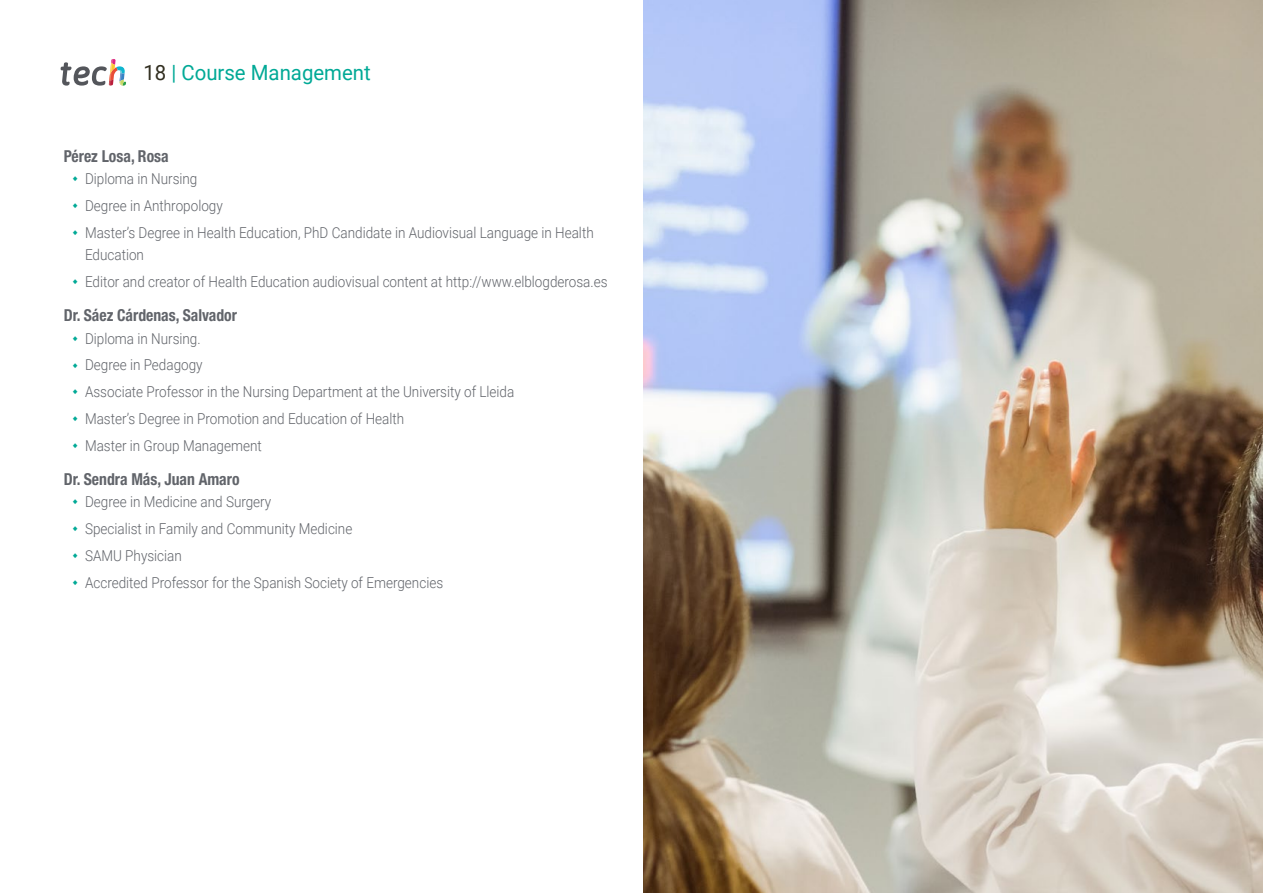
<style>
.page{position:relative;width:1263px;height:893px;background:#fff}
.page>*{position:absolute;margin:0;border:0;box-sizing:border-box;transform-origin:0 0}
.t1{font:21px "Roboto";color:#00a996}
.t2{font:700 condensed 16.5px "Helvetica Neue LT Std";color:#61646a;scale:.95 1}
.t3{font:300 15px/26.7px "Roboto";color:#61646a;scale:.9 1}
.s1{color:#312e20}
</style>
<div class="page">
<svg style="left:61px;top:59px;width:65px;height:27px"></svg>
<img style="left:643px;top:0;width:620px;height:893px">
<h1 class="t1" style="left:144px;top:57px;width:229px"><span class="s1">18</span> | Course Management</h1>
<p class="t2" style="left:64px;top:146px;width:112px">Pérez Losa, Rosa</p>
<p class="t3" style="left:85px;top:165px;width:567px">Diploma in Nursing<br>Degree in Anthropology<br>Master’s Degree in Health Education, PhD Candidate in Audiovisual Language in Health</p>
<p class="t3" style="left:85px;top:241px;width:582px">Education<br>Editor and creator of Health Education audiovisual content at http://www.elblogderosa.es</p>
<p class="t2" style="left:64px;top:305px;width:184px">Dr. Sáez Cárdenas, Salvador</p>
<p class="t3" style="left:85px;top:324px;width:478px">Diploma in Nursing.<br>Degree in Pedagogy<br>Associate Professor in the Nursing Department at the University of Lleida Master’s Degree in Promotion and Education of Health<br>Master in Group Management</p>
<p class="t2" style="left:64px;top:469px;width:186px">Dr. Sendra Más, Juan Amaro</p>
<p class="t3" style="left:85px;top:488px;width:399px">Degree in Medicine and Surgery<br>Specialist in Family and Community Medicine<br>SAMU Physician<br>Accredited Professor for the Spanish Society of Emergencies</p>
</div>
